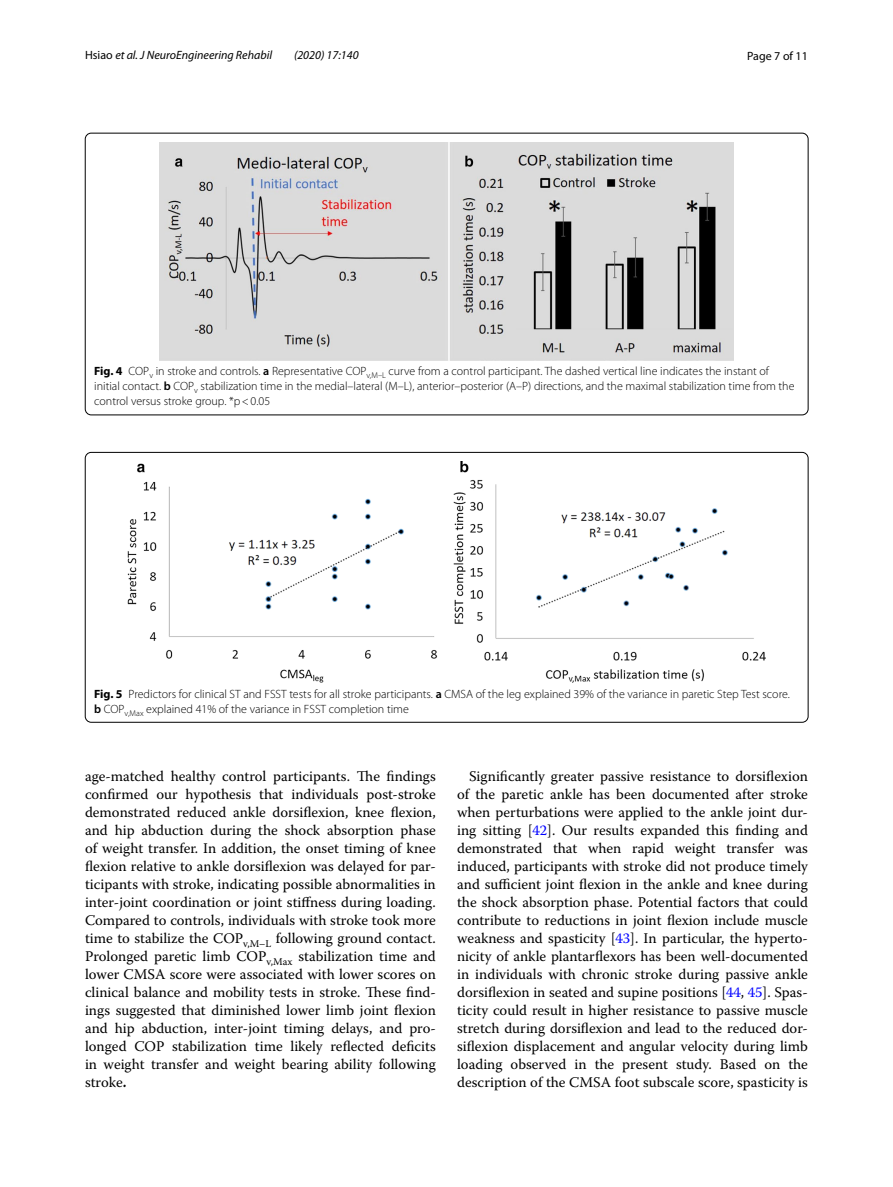
<style>
.page{position:relative;width:893px;height:1187px;background:#fff}
.page>*{position:absolute;margin:0;border:0;box-sizing:border-box;transform-origin:0 0}
.t1{font:14.7px/18px "Warnock Pro";color:#000;text-align:justify}
.t2{font:300 12px/15px "Myriad Pro";color:#000}
.t3{font:italic 12px "Myriad Pro";color:#000}
.t4{font:12px "Myriad Pro";color:#000}
.s1{font-style:normal}
.s2{font-weight:700}
.s3{font-weight:600}
.s4{color:#00f}
</style>
<div class="page">
<img style="left:160px;top:142px;width:574px;height:218px">
<img style="left:128px;top:461px;width:638px;height:221px">
<div style="left:85px;top:452px;width:723px;height:270px;border:1px solid #000;border-radius:6px"></div>
<p class="t3" style="left:85px;top:48px;width:189px"><span class="s1">Hsiao</span> et al. J NeuroEngineering Rehabil</p>
<p class="t3" style="left:294px;top:48px;width:66px">(2020) 17:140</p>
<p class="t4" style="left:747px;top:48px;width:62px">Page 7 of 11</p>
<p class="t2" style="left:94px;top:364px;width:702px"><span class="s2">Fig. 4</span> COP<sub>v</sub> in stroke and controls. <span class="s3">a</span> Representative COP<sub>v,M–L</sub> curve from a control participant. The dashed vertical line indicates the instant of initial contact. <span class="s3">b</span> COP<sub>v</sub> stabilization time in the medial–lateral (M–L), anterior–posterior (A–P) directions, and the maximal stabilization time from the control versus stroke group. *p&lt;0.05</p>
<p class="t2" style="left:94px;top:686px;width:697px"><span class="s2">Fig. 5</span> Predictors for clinical ST and FSST tests for all stroke participants. <span class="s3">a</span> CMSA of the leg explained 39% of the variance in paretic Step Test score. <span class="s3">b</span> COP<sub>v,Max</sub> explained 41% of the variance in FSST completion time</p>
<p class="t1" style="left:85px;top:766px;width:352px">age-matched healthy control participants. The findings confirmed our hypothesis that individuals post-stroke demonstrated reduced ankle dorsiflexion, knee flexion, and hip abduction during the shock absorption phase of weight transfer. In addition, the onset timing of knee flexion relative to ankle dorsiflexion was delayed for par&shy;ticipants with stroke, indicating possible abnormalities in inter-joint coordination or joint stiffness during loading.<br>Compared to controls, individuals with stroke took more time to stabilize the COP<sub>v,M–L</sub> following ground contact.<br>Prolonged paretic limb COP<sub>v,Max</sub> stabilization time and lower CMSA score were associated with lower scores on clinical balance and mobility tests in stroke. These find&shy;ings suggested that diminished lower limb joint flexion and hip abduction, inter-joint timing delays, and pro&shy;longed COP stabilization time likely reflected deficits in weight transfer and weight bearing ability following stroke<span class="s2">.</span></p>
<p class="t1" style="left:457px;top:766px;width:352px;text-indent:12px">Significantly greater passive resistance to dorsiflexion of the paretic ankle has been documented after stroke when perturbations were applied to the ankle joint dur&shy;ing sitting [<span class="s4">42</span>]. Our results expanded this finding and demonstrated that when rapid weight transfer was induced, participants with stroke did not produce timely and sufficient joint flexion in the ankle and knee during the shock absorption phase. Potential factors that could contribute to reductions in joint flexion include muscle weakness and spasticity [<span class="s4">43</span>]. In particular, the hyperto&shy;nicity of ankle plantarflexors has been well-documented in individuals with chronic stroke during passive ankle dorsiflexion in seated and supine positions [<span class="s4">44</span>, <span class="s4">45</span>]. Spas&shy;ticity could result in higher resistance to passive muscle stretch during dorsiflexion and lead to the reduced dor&shy;siflexion displacement and angular velocity during limb loading observed in the present study. Based on the description of the CMSA foot subscale score, spasticity is</p>
</div>
